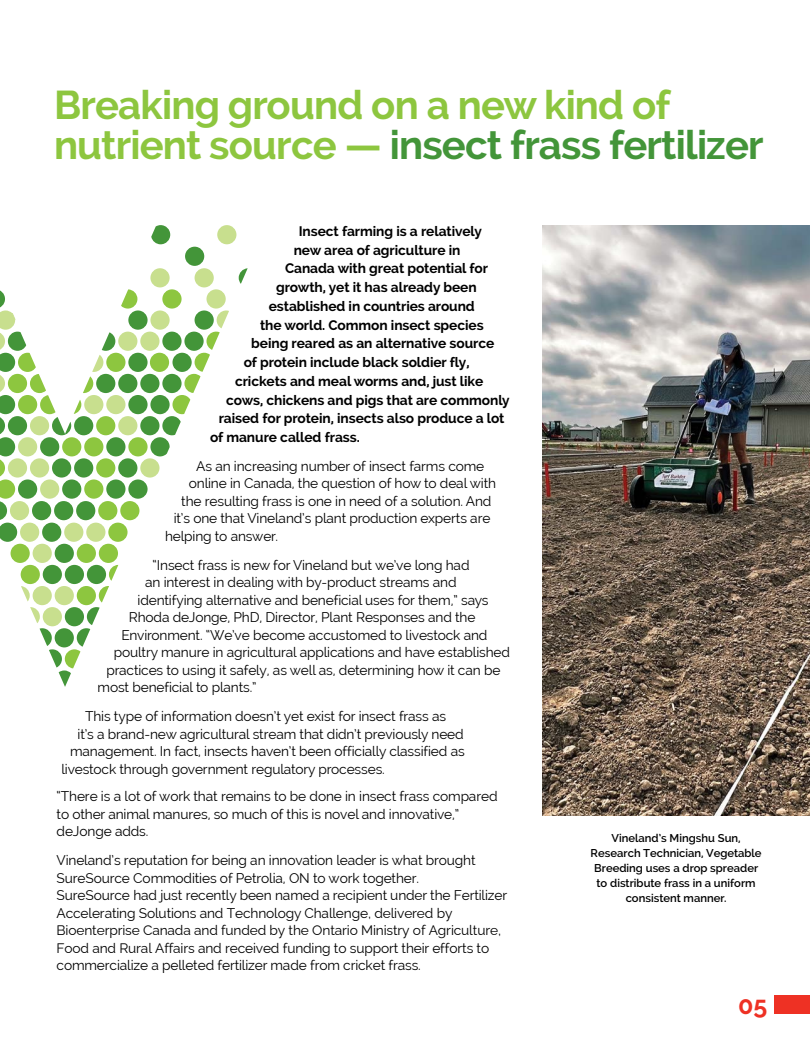
<style>
.page{position:relative;width:810px;height:1058px;background:#fff}
.page>*{position:absolute;margin:0;border:0;box-sizing:border-box;transform-origin:0 0}
.t1{font:700 40px/40px "Raleway";letter-spacing:-.02em;color:#8dc63f}
.t2{font:700 25px "Raleway";color:#ee3124}
.t3{font:13.75px/17.5px "Raleway";letter-spacing:-.01em;color:#000}
.t4{font:700 13.75px "Raleway";letter-spacing:-.005em;color:#000}
.t5{font:600 11.25px/15px "Raleway";color:#000;text-align:center}
.s1{color:#439539}
.s2{font-style:inherit}
</style>
<div class="page">
<div style="left:775px;top:995px;width:35px;height:18px;background:#ee3124"></div>
<img style="left:543px;top:225px;width:267px;height:590px">
<div style="left:98px;top:501px;width:19px;height:19px;background:#8dc63f;border-radius:50%"></div>
<div style="left:120px;top:501px;width:19px;height:19px;background:#8dc63f;border-radius:50%"></div>
<div style="left:99px;top:543px;width:19px;height:20px;background:#8dc63f;border-radius:50%"></div>
<div style="left:77px;top:543px;width:19px;height:20px;background:#8dc63f;border-radius:50%"></div>
<div style="left:55px;top:543px;width:19px;height:20px;background:#439539;border-radius:50%"></div>
<div style="left:11px;top:543px;width:19px;height:20px;background:#8dc63f;border-radius:50%"></div>
<div style="left:33px;top:543px;width:19px;height:20px;background:#c8df8e;border-radius:50%"></div>
<div style="left:185px;top:247px;width:19px;height:19px;background:#439539;border-radius:50%"></div>
<div style="left:162px;top:289px;width:20px;height:19px;background:#8dc63f;border-radius:50%"></div>
<svg style="left:121px;top:289px;width:16px;height:19px"></svg>
<div style="left:207px;top:289px;width:19px;height:19px;background:#c8df8e;border-radius:50%"></div>
<div style="left:140px;top:331px;width:20px;height:20px;background:#c8df8e;border-radius:50%"></div>
<div style="left:118px;top:331px;width:19px;height:20px;background:#c8df8e;border-radius:50%"></div>
<div style="left:118px;top:374px;width:19px;height:19px;background:#439539;border-radius:50%"></div>
<div style="left:140px;top:374px;width:20px;height:19px;background:#439539;border-radius:50%"></div>
<div style="left:140px;top:416px;width:20px;height:19px;background:#439539;border-radius:50%"></div>
<div style="left:118px;top:416px;width:19px;height:19px;background:#c8df8e;border-radius:50%"></div>
<div style="left:118px;top:458px;width:19px;height:19px;background:#439539;border-radius:50%"></div>
<div style="left:140px;top:458px;width:20px;height:19px;background:#c8df8e;border-radius:50%"></div>
<div style="left:108px;top:522px;width:20px;height:20px;background:#8dc63f;border-radius:50%"></div>
<svg style="left:21px;top:565px;width:97px;height:122px"></svg>
<svg style="left:151px;top:225px;width:19px;height:19px"></svg>
<div style="left:217px;top:225px;width:19px;height:19px;background:#c8df8e;border-radius:50%"></div>
<div style="left:150px;top:268px;width:20px;height:19px;background:#c8df8e;border-radius:50%"></div>
<div style="left:195px;top:268px;width:19px;height:19px;background:#c8df8e;border-radius:50%"></div>
<svg style="left:239px;top:268px;width:9px;height:16px"></svg>
<div style="left:128px;top:310px;width:20px;height:20px;background:#439539;border-radius:50%"></div>
<div style="left:106px;top:353px;width:19px;height:19px;background:#8dc63f;border-radius:50%"></div>
<div style="left:128px;top:353px;width:20px;height:19px;background:#439539;border-radius:50%"></div>
<div style="left:128px;top:395px;width:20px;height:19px;background:#439539;border-radius:50%"></div>
<div style="left:106px;top:395px;width:20px;height:19px;background:#c8df8e;border-radius:50%"></div>
<div style="left:106px;top:437px;width:20px;height:19px;background:#439539;border-radius:50%"></div>
<div style="left:128px;top:437px;width:20px;height:19px;background:#8dc63f;border-radius:50%"></div>
<svg style="left:150px;top:310px;width:79px;height:146px"></svg>
<svg style="left:0;top:290px;width:115px;height:252px"></svg>
<div style="left:62px;top:479px;width:19px;height:19px;background:#439539;border-radius:50%"></div>
<div style="left:84px;top:479px;width:19px;height:19px;background:#8dc63f;border-radius:50%"></div>
<div style="left:106px;top:479px;width:20px;height:19px;background:#439539;border-radius:50%"></div>
<div style="left:128px;top:479px;width:20px;height:19px;background:#439539;border-radius:50%"></div>
<h1 class="t1" style="left:54px;top:85px;width:711px">Breaking ground on a new kind of nutrient source — <span class="s1">insect frass fertilizer</span></h1>
<p class="t4" style="left:299px;top:223px;width:185px">Insect farming is a relatively</p>
<p class="t4" style="left:294px;top:242px;width:168px">new area of agriculture in</p>
<p class="t4" style="left:285px;top:260px;width:205px">Canada with great potential for</p>
<p class="t4" style="left:276px;top:279px;width:202px">growth, yet it has already been</p>
<p class="t4" style="left:269px;top:298px;width:208px">established in countries around</p>
<p class="t4" style="left:260px;top:317px;width:225px">the world. Common insect species</p>
<p class="t4" style="left:251px;top:336px;width:245px">being reared as an alternative source</p>
<p class="t4" style="left:244px;top:354px;width:227px">of protein include black soldier fly,</p>
<p class="t4" style="left:235px;top:373px;width:250px">crickets and meal worms and, just like</p>
<p class="t4" style="left:226px;top:392px;width:285px">cows, chickens and pigs that are commonly</p>
<p class="t4" style="left:219px;top:411px;width:287px">raised for protein, insects also produce a lot</p>
<p class="t4" style="left:210px;top:429px;width:151px">of manure called frass.</p>
<p class="t3" style="left:196px;top:457px;width:289px">As an increasing number of insect farms come</p>
<p class="t3" style="left:189px;top:475px;width:309px">online in Canada, the question of how to deal with</p>
<p class="t3" style="left:181px;top:492px;width:312px">the resulting frass is one in need of a solution. And</p>
<p class="t3" style="left:174px;top:510px;width:318px">it’s one that Vineland’s plant production experts are</p>
<p class="t3" style="left:165px;top:527px;width:114px">helping to answer.</p>
<p class="t3" style="left:153px;top:556px;width:319px">“Insect frass is new for Vineland but we’ve long had</p>
<p class="t3" style="left:145px;top:573px;width:313px">an interest in dealing with by-product streams and</p>
<p class="t3" style="left:138px;top:591px;width:353px">identifying alternative and beneficial uses for them,” says</p>
<p class="t3" style="left:129px;top:608px;width:348px">Rhoda deJonge, PhD, Director, Plant Responses and the</p>
<p class="t3" style="left:121px;top:626px;width:368px">Environment. “We’ve become accustomed to livestock and</p>
<p class="t3" style="left:114px;top:643px;width:398px">poultry manure in agricultural applications and have established</p>
<p class="t3" style="left:106px;top:661px;width:396px">practices to using it safely, as well as, determining how it can be</p>
<p class="t3" style="left:98px;top:678px;width:161px">most beneficial to plants.”</p>
<p class="t3" style="left:85px;top:707px;width:363px">This type of information doesn’t yet exist for insect frass as</p>
<p class="t3" style="left:78px;top:725px;width:388px">it’s a brand-new agricultural stream that didn’t previously need</p>
<p class="t3" style="left:70px;top:742px;width:396px">management. In fact, insects haven’t been officially classified as</p>
<p class="t3" style="left:61px;top:760px;width:325px">livestock through government regulatory processes.</p>
<p class="t3" style="left:57px;top:787px;width:442px">“There is a lot of work that remains to be done in insect frass compared to other animal manures, so much of this is novel and innovative,” deJonge adds.</p>
<p class="t3" style="left:57px;top:851px;width:452px">Vineland’s reputation for being an innovation leader is what brought SureSource Commodities of Petrolia, ON to work together.<br>SureSource had just recently been named a <span class="s2">recipient under</span> the Fertilizer Accelerating Solutions and Technology Challenge<span class="s2">, delivered by Bioenterprise Canada and funded by the Ontario Ministry of Agriculture, Food and Rural Affairs</span> and received funding to support their efforts to commercialize a pelleted fertilizer made from cricket frass.</p>
<p class="t5" style="left:591px;top:830px;width:173px">Vineland’s Mingshu Sun,<br>Research Technician, Vegetable<br>Breeding uses a drop spreader to distribute frass in a uniform consistent manner.</p>
<h2 class="t2" style="left:738px;top:990px;width:31px">05</h2>
</div>
